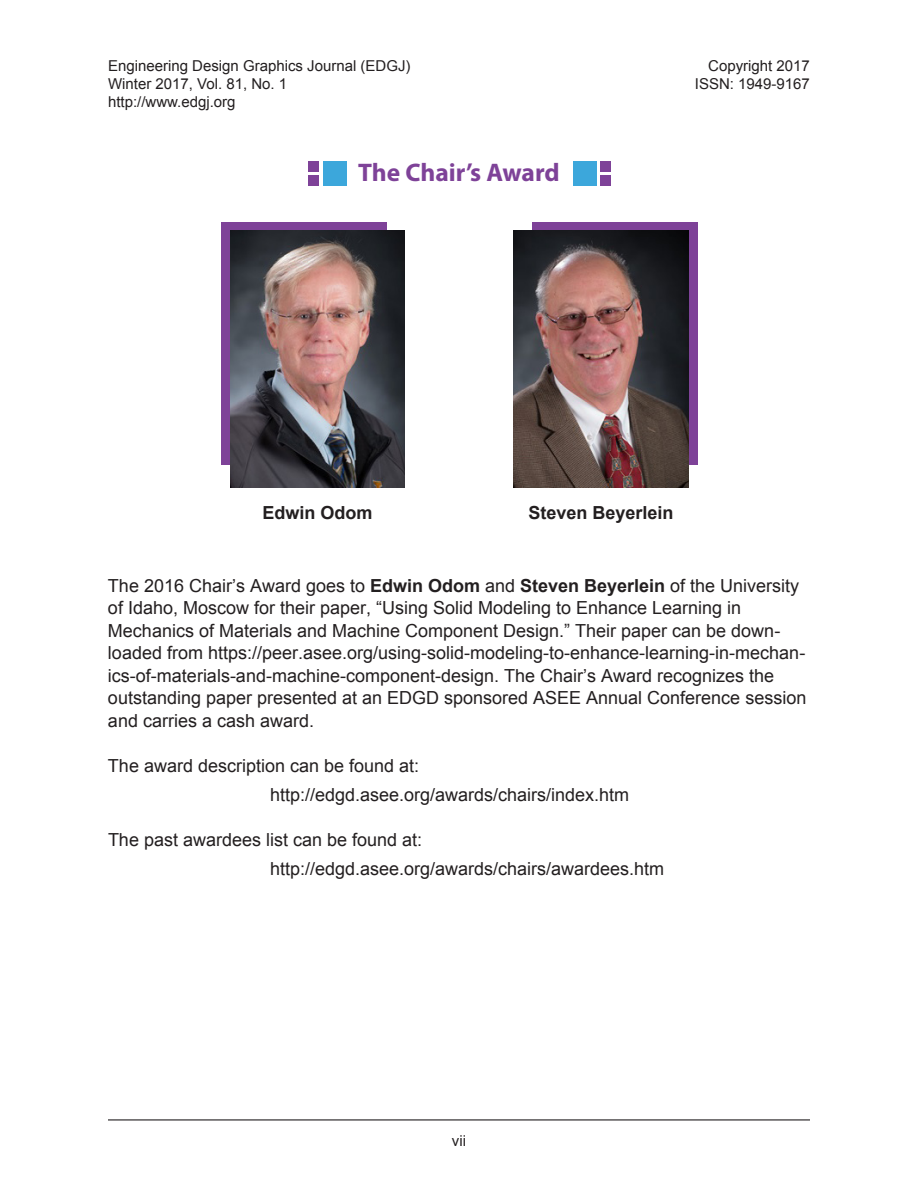
<style>
.page{position:relative;width:918px;height:1188px;background:#fff}
.page>*{position:absolute;margin:0;border:0;box-sizing:border-box;transform-origin:0 0}
.t1{font:700 25.5px "Myriad Pro";color:#7e4298}
.t2{font:18px/22.5px "Arial";color:#231f20}
.t3{font:700 18px "Arial";color:#231f20}
.t4{font:15px/18px "Arial";color:#231f20}
.s1{font-weight:700}
</style>
<div class="page">
<hr style="left:108px;top:1119px;width:702px;height:1px;background:#231f20">
<div style="left:222px;top:222px;width:165px;height:242px;background:#7e4298"></div>
<div style="left:533px;top:222px;width:165px;height:242px;background:#7e4298"></div>
<img style="left:230px;top:230px;width:175px;height:258px">
<img style="left:513px;top:230px;width:175px;height:258px">
<div style="left:323px;top:161px;width:23px;height:24px;background:#3ca7db"></div>
<div style="left:309px;top:175px;width:10px;height:10px;background:#7e4298"></div>
<div style="left:309px;top:161px;width:10px;height:11px;background:#7e4298"></div>
<div style="left:573px;top:161px;width:23px;height:24px;background:#3ca7db"></div>
<div style="left:600px;top:161px;width:10px;height:11px;background:#7e4298"></div>
<div style="left:600px;top:175px;width:10px;height:10px;background:#7e4298"></div>
<p class="t4" style="left:108px;top:57px;width:304px">Engineering Design Graphics Journal (EDGJ)<br>Winter 2017, Vol. 81, No. 1 http://www.edgj.org</p>
<p class="t4" style="left:695px;top:57px;width:117px;text-align:right">Copyright 2017<br>ISSN: 1949-9167</p>
<p class="t1" style="left:358px;top:156px;width:203px">The Chair’s Award</p>
<p class="t3" style="left:263px;top:500px;width:112px">Edwin Odom</p>
<p class="t3" style="left:528px;top:500px;width:147px">Steven Beyerlein</p>
<p class="t2" style="left:108px;top:574px;width:700px">The 2016 Chair’s Award goes to <span class="s1">Edwin Odom</span> and <span class="s1">Steven Beyerlein</span> of the University of Idaho, Moscow for their paper, “Using Solid Modeling to Enhance Learning in Mechanics of Materials and Machine Component Design.” Their paper can be down&shy;loaded from https://peer.asee.org/using-solid-modeling-to-enhance-learning-in-mechan&shy;ics-of-materials-and-machine-component-design. The Chair’s Award recognizes the outstanding paper presented at an EDGD sponsored ASEE Annual Conference session and carries a cash award.</p>
<p class="t2" style="left:108px;top:754px;width:313px">The award description can be found at:</p>
<p class="t2" style="left:270px;top:784px;width:361px">http://edgd.asee.org/awards/chairs/index.htm</p>
<p class="t2" style="left:108px;top:829px;width:316px">The past awardees list can be found at:</p>
<p class="t2" style="left:270px;top:858px;width:396px">http://edgd.asee.org/awards/chairs/awardees.htm</p>
<p class="t4" style="left:452px;top:1132px;width:16px">vii</p>
</div>
